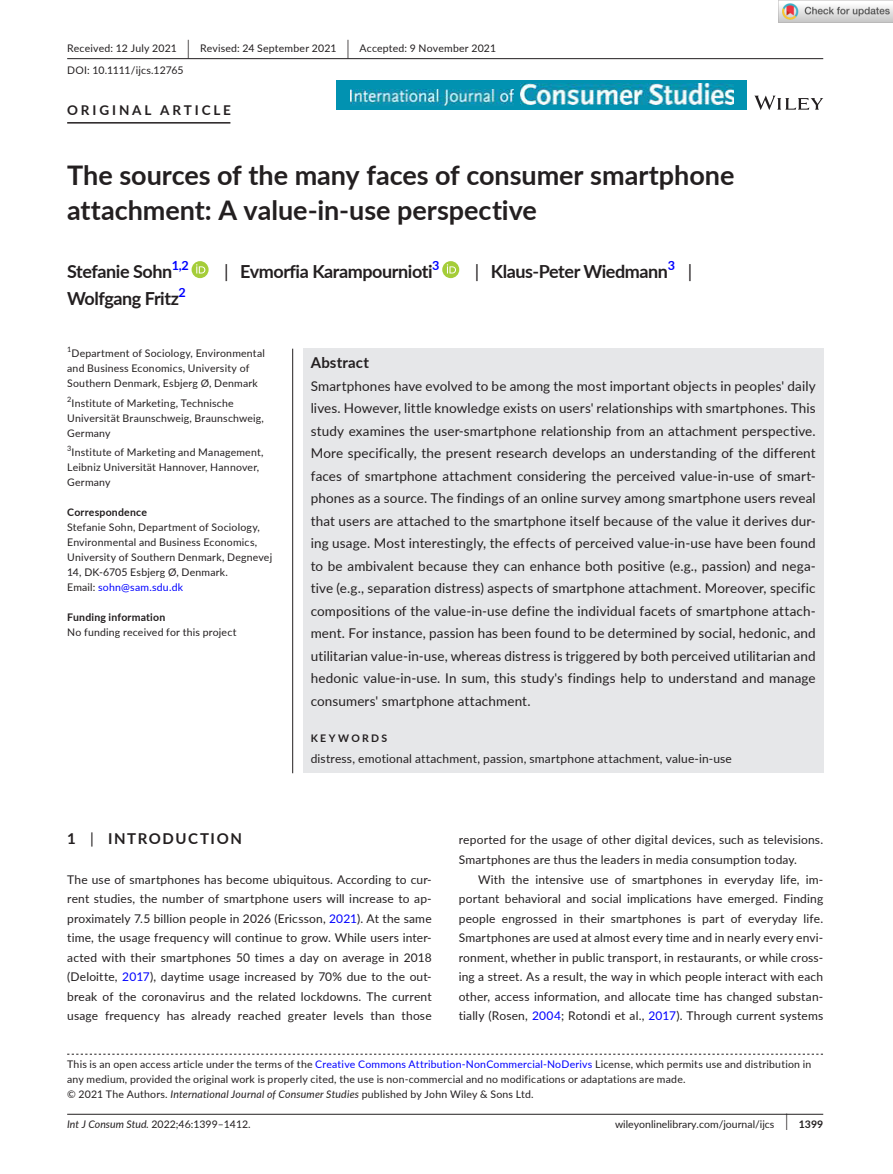
<style>
.page{position:relative;width:893px;height:1174px;background:#fff}
.page>*{position:absolute;margin:0;border:0;box-sizing:border-box;transform-origin:0 0}
.t1{font:700 27px/34.5px "Lato";color:#231f20}
.t2{font:700 18px "Lato";letter-spacing:-.025em;color:#231f20}
.t3{font:18px "Lato";color:#231f20}
.t4{font:700 15px "Lato";letter-spacing:.1em;color:#231f20}
.t5{font:700 15px "Lato";letter-spacing:.015em;color:#231f20}
.t6{font:13.5px/22.5px "Lato";letter-spacing:.01em;color:#231f20;text-align:justify}
.t7{font:700 13.5px "Lato";letter-spacing:.215em;color:#231f20}
.t8{font:700 12.6px "Lato";color:#00f}
.t9{font:12px/19.5px "Lato";letter-spacing:.015em;color:#231f20;text-align:justify}
.t10{font:10.5px/15px "Lato";letter-spacing:.02em;color:#231f20}
.t11{font:10.5px "Lato";color:#231f20}
.t12{font:700 10.5px "Lato";letter-spacing:.02em;color:#231f20}
.t13{font:700 10.5px "Lato";letter-spacing:.22em;color:#231f20}
.t14{font:7.35px "Lato";color:#231f20}
.s1{font-size:19.65px}
.s2{font-weight:400}
.s3{color:#00f}
.s4{font-style:italic}
.s5{font-size:17.4px}
.s6{font-weight:700}
</style>
<div class="page">
<hr style="left:67px;top:1113px;width:756px;height:1px;background:#231f20">
<svg style="left:754px;top:96px;width:69px;height:14px"></svg>
<div style="left:337px;top:80px;width:410px;height:30px;background:#0192b1"></div>
<img style="left:521px;top:83px;width:212px;height:21px">
<img style="left:350px;top:89px;width:164px;height:16px">
<hr style="left:67px;top:58px;width:756px;height:1px;background:#231f20">
<hr style="left:67px;top:122px;width:163px;height:2px;background:#231f20">
<svg style="left:192px;top:261px;width:17px;height:17px"></svg>
<svg style="left:196px;top:264px;width:9px;height:9px"></svg>
<div style="left:442px;top:261px;width:17px;height:17px;background:#a5cd39;border-radius:50%"></div>
<svg style="left:447px;top:264px;width:9px;height:9px"></svg>
<svg style="left:67px;top:1053px;width:756px;height:1px"></svg>
<div style="left:303px;top:349px;width:520px;height:424px;background:#e6e7e9"></div>
<hr style="left:292px;top:349px;width:1px;height:424px;background:#231f20">
<img style="left:779px;top:0;width:114px;height:23px">
<p class="t10" style="left:67px;top:37px;width:430px;line-height:21.8px">Received: 12 July 2021 <span class="s1">|</span> Revised: 24 September 2021 <span class="s1">|</span> Accepted: 9 November 2021<br>DOI: 10.1111/ijcs.12765</p>
<p class="t7" style="left:67px;top:100px;width:165px">ORIGINAL ARTICLE</p>
<h1 class="t1" style="left:67px;top:157px;width:669px">The sources of the many faces of consumer smartphone attachment: A value-in-use perspective</h1>
<h2 class="t2" style="left:67px;top:258px;width:107px">Stefanie Sohn</h2>
<p class="t8" style="left:172px;top:256px;width:18px">1,2</p>
<h2 class="t2" style="left:224px;top:258px;width:210px"><span class="s2">|</span> Evmorfia Karampournioti</h2>
<p class="t8" style="left:432px;top:256px;width:9px">3</p>
<h2 class="t2" style="left:475px;top:258px;width:195px"><span class="s2">|</span> Klaus-Peter Wiedmann</h2>
<p class="t8" style="left:668px;top:256px;width:9px">3</p>
<h2 class="t3" style="left:688px;top:259px;width:6px">|</h2>
<h2 class="t2" style="left:67px;top:285px;width:113px">Wolfgang Fritz</h2>
<p class="t8" style="left:179px;top:283px;width:9px">2</p>
<p class="t14" style="left:67px;top:344px;width:6px">1</p>
<p class="t10" style="left:67px;top:345px;width:199px;text-indent:4px">Department of Sociology, Environmental and Business Economics, University of<br>Southern Denmark, Esbjerg Ø, Denmark</p>
<p class="t14" style="left:67px;top:394px;width:6px">2</p>
<p class="t10" style="left:67px;top:395px;width:198px;text-indent:4px">Institute of Marketing, Technische<br>Universität Braunschweig, Braunschweig,<br>Germany</p>
<p class="t10" style="left:67px;top:444px;width:198px"><sup>3</sup>Institute of Marketing and Management,<br>Leibniz Universität Hannover, Hannover,<br>Germany</p>
<p class="t12" style="left:67px;top:504px;width:81px">Correspondence</p>
<p class="t10" style="left:67px;top:519px;width:207px">Stefanie Sohn, Department of Sociology, Environmental and Business Economics, University of Southern Denmark, Degnevej 14, DK-6705 Esbjerg Ø, Denmark.<br>Email: <span class="s3">sohn@sam.sdu.dk</span></p>
<p class="t12" style="left:67px;top:609px;width:100px">Funding information</p>
<p class="t10" style="left:67px;top:624px;width:171px">No funding received for this project</p>
<p class="t5" style="left:311px;top:352px;width:60px">Abstract</p>
<p class="t6" style="left:311px;top:374px;width:507px">Smartphones have evolved to be among the most important objects in peoples' daily lives. However, little knowledge exists on users' relationships with smartphones. This study examines the user-smartphone relationship from an attachment perspective.<br>More specifically, the present research develops an understanding of the different faces of smartphone attachment considering the perceived value-in-use of smart&shy;phones as a source. The findings of an online survey among smartphone users reveal that users are attached to the smartphone itself because of the value it derives dur&shy;ing usage. Most interestingly, the effects of perceived value-in-use have been found to be ambivalent because they can enhance both positive (e.g., passion) and nega&shy;tive (e.g., separation distress) aspects of smartphone attachment. Moreover, specific compositions of the value-in-use define the individual facets of smartphone attach&shy;ment. For instance, passion has been found to be determined by social, hedonic, and utilitarian value-in-use, whereas distress is triggered by both perceived utilitarian and hedonic value-in-use. In sum, this study's findings help to understand and manage consumers' smartphone attachment.</p>
<p class="t13" style="left:311px;top:730px;width:78px">KEYWORDS</p>
<p class="t9" style="left:311px;top:748px;width:423px">distress, emotional attachment, passion, smartphone attachment, value-in-use</p>
<p class="t4" style="left:67px;top:828px;width:176px">1 <span class="s2">|</span> INTRODUCTION</p>
<p class="t9" style="left:67px;top:869px;width:366px">The use of smartphones has become ubiquitous. According to cur&shy;rent studies, the number of smartphone users will increase to ap&shy;proximately 7.5 billion people in 2026 (Ericsson, <span class="s3">2021</span>). At the same time, the usage frequency will continue to grow. While users inter&shy;acted with their smartphones 50 times a day on average in 2018 (Deloitte, <span class="s3">2017</span>), daytime usage increased by 70% due to the out&shy;break of the coronavirus and the related lockdowns. The current usage frequency has already reached greater levels than those</p>
<p class="t9" style="left:459px;top:830px;width:366px">reported for the usage of other digital devices, such as televisions.<br>Smartphones are thus the leaders in media consumption today.</p>
<p class="t9" style="left:459px;top:869px;width:366px;text-indent:20px">With the intensive use of smartphones in everyday life, im&shy;portant behavioral and social implications have emerged. Finding people engrossed in their smartphones is part of everyday life.<br>Smartphones are used at almost every time and in nearly every envi&shy;ronment, whether in public transport, in restaurants, or while cross&shy;ing a street. As a result, the way in which people interact with each other, access information, and allocate time has changed substan&shy;tially (Rosen, <span class="s3">2004</span>; Rotondi et al., <span class="s3">2017</span>). Through current systems</p>
<p class="t10" style="left:67px;top:1056px;width:746px">This is an open access article under the terms of the <span class="s3">Creative Commons Attribution-NonCommercial-NoDerivs</span> License, which permits use and distribution in any medium, provided the original work is properly cited, the use is non-commercial and no modifications or adaptations are made.<br>© 2021 The Authors. <span class="s4">International Journal of Consumer Studies</span> published by John Wiley &amp; Sons Ltd.</p>
<p class="t11" style="left:67px;top:1116px;width:185px"><span class="s4">Int J Consum Stud.</span> 2022;46:1399–1412.</p>
<p class="t11" style="left:615px;top:1116px;width:210px">wileyonlinelibrary.com/journal/ijcs <span class="s5">|</span> <span class="s6">1399</span></p>
</div>
